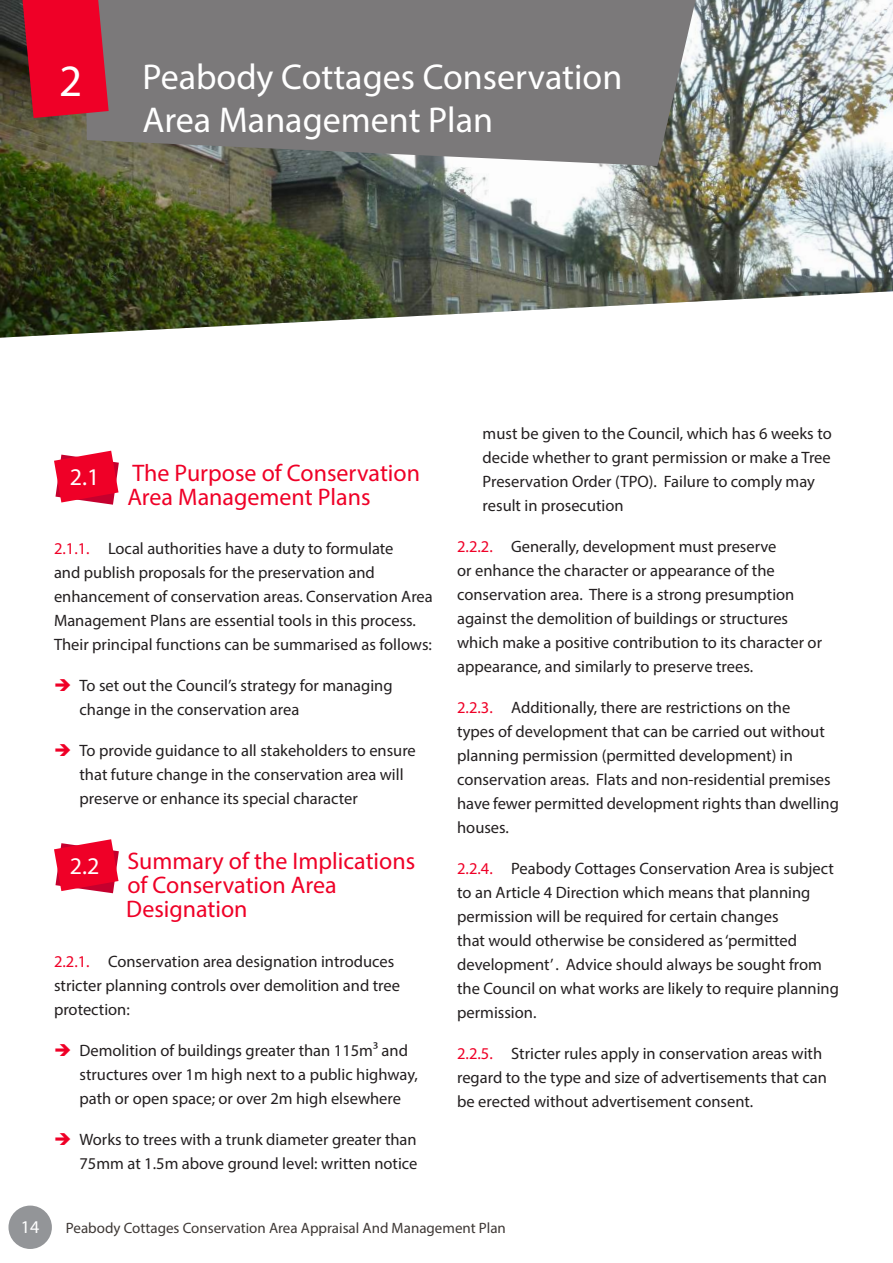
<style>
.page{position:relative;width:893px;height:1263px;background:#fff}
.page>*{position:absolute;margin:0;border:0;box-sizing:border-box;transform-origin:0 0}
.t1{font:45px "Myriad Pro";color:#fff}
.t2{font:36px/43.2px "Myriad Pro";color:#fff}
.t3{font:24px/24px "Myriad Pro";color:#ef0027}
.t4{font:24px "Myriad Pro";color:#fff}
.t5{font:18px "Myriad Pro";color:#fff}
.t6{font:16.5px/24px "Myriad Pro";color:#231f20}
.t7{font:15px "Myriad Pro";color:#3e3835}
.s1{color:#ef0027}
.s2{color:#fff}
</style>
<div class="page">
<div style="left:9px;top:1205px;width:43px;height:44px;background:#939598;border-radius:50%"></div>
<svg style="left:54px;top:451px;width:65px;height:54px"></svg>
<svg style="left:54px;top:839px;width:65px;height:54px"></svg>
<img style="left:0;top:0;width:893px;height:338px">
<svg style="left:84px;top:0;width:612px;height:166px;background:#7b7a79"></svg>
<svg style="left:23px;top:0;width:86px;height:118px;background:#d90d2d"></svg>
<h1 class="t1" style="left:59px;top:53px;width:25px">2</h1>
<h2 class="t2" style="left:142px;top:55px;width:481px">Peabody Cottages Conservation<br>Area Management Plan</h2>
<h3 class="t4" style="left:70px;top:462px;width:31px">2.1</h3>
<h3 class="t3" style="left:127px;top:460px;width:294px">The Purpose of Conservation<br>Area Management Plans</h3>
<p class="t6" style="left:54px;top:536px;width:380px"><span class="s1">2.1.1.</span> Local authorities have a duty to formulate<br>and publish proposals for the preservation and enhancement of conservation areas. Conservation Area Management Plans are essential tools in this process.<br>Their principal functions can be summarised as follows:</p>
<p class="t6" style="left:80px;top:673px;width:315px">To set out the Council’s strategy for managing change in the conservation area</p>
<p class="t6" style="left:80px;top:738px;width:338px">To provide guidance to all stakeholders to ensure that future change in the conservation area will preserve or enhance its special character</p>
<h3 class="t3" style="left:126px;top:849px;width:290px;text-indent:-56px"><span class="s2">2.2</span> Summary of the Implications of Conservation Area<br>Designation</h3>
<p class="t6" style="left:54px;top:949px;width:348px"><span class="s1">2.2.1.</span> Conservation area designation introduces stricter planning controls over demolition and tree protection:</p>
<p class="t6" style="left:80px;top:1038px;width:340px">Demolition of buildings greater than 115m³ and structures over 1m high next to a public highway, path or open space; or over 2m high elsewhere</p>
<p class="t6" style="left:80px;top:1127px;width:339px">Works to trees with a trunk diameter greater than<br>75mm at 1.5m above ground level: written notice</p>
<p class="t6" style="left:483px;top:421px;width:351px">must be given to the Council, which has 6 weeks to decide whether to grant permission or make a Tree Preservation Order (TPO). Failure to comply may result in prosecution</p>
<p class="t6" style="left:457px;top:534px;width:366px"><span class="s1">2.2.2.</span> Generally, development must preserve<br>or enhance the character or appearance of the conservation area. There is a strong presumption against the demolition of buildings or structures which make a positive contribution to its character or appearance, and similarly to preserve trees.</p>
<p class="t6" style="left:457px;top:695px;width:383px"><span class="s1">2.2.3.</span> Additionally, there are restrictions on the<br>types of development that can be carried out without planning permission (permitted development) in conservation areas. Flats and non-residential premises have fewer permitted development rights than dwelling houses.</p>
<p class="t6" style="left:457px;top:856px;width:383px"><span class="s1">2.2.4.</span> Peabody Cottages Conservation Area is subject to an Article 4 Direction which means that planning permission will be required for certain changes<br>that would otherwise be considered as ‘permitted development’ . Advice should always be sought from the Council on what works are likely to require planning permission.</p>
<p class="t6" style="left:457px;top:1041px;width:371px"><span class="s1">2.2.5.</span> Stricter rules apply in conservation areas with regard to the type and size of advertisements that can be erected without advertisement consent.</p>
<p class="t5" style="left:21px;top:1215px;width:20px">14</p>
<p class="t7" style="left:66px;top:1218px;width:441px">Peabody Cottages Conservation Area Appraisal And Management Plan</p>
</div>
